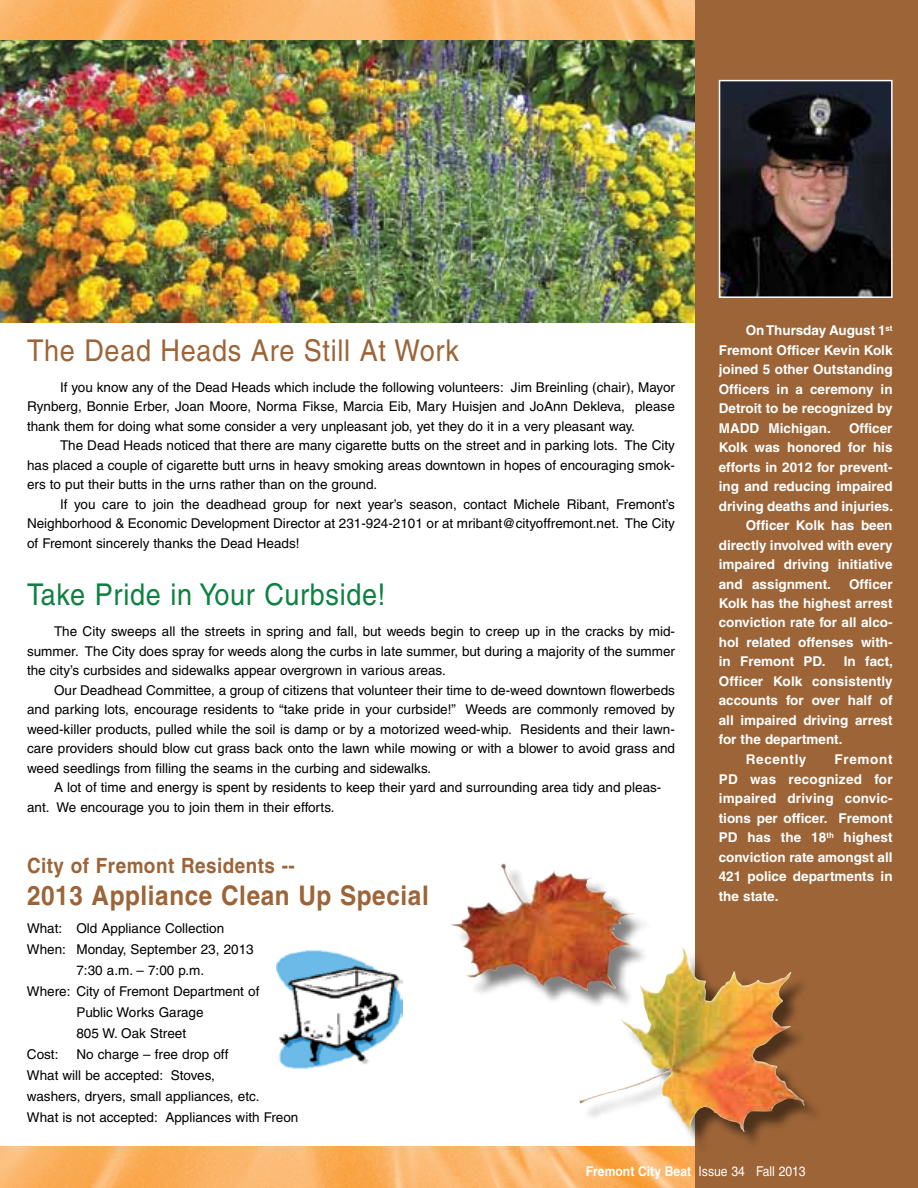
<style>
.page{position:relative;width:918px;height:1188px;background:#fff}
.page>*{position:absolute;margin:0;border:0;box-sizing:border-box;transform-origin:0 0}
.t1{font:30px "Helvetica";letter-spacing:.025em;color:#9c6437;scale:.9 1}
.t2{font:30px "Helvetica";letter-spacing:.025em;color:#0c8140;scale:.9 1}
.t3{font:700 27px "Helvetica";letter-spacing:.025em;color:#9c6437;scale:.9 1}
.t4{font:700 21px "Helvetica";letter-spacing:.025em;color:#9c6437;scale:.9 1}
.t5{font:13.5px/19.5px "Helvetica";color:#000;text-align:justify}
.t6{font:700 13.5px/19.5px "Helvetica";color:#fff;text-align:justify}
.t7{font:700 13.5px "Helvetica";color:#fff;scale:.9 1}
.t8{font:700 13.5px "Helvetica";letter-spacing:.05em;color:#fff}
.s1{font-weight:400}
</style>
<div class="page">
<img style="left:0;top:1146px;width:695px;height:42px">
<img style="left:0;top:39px;width:695px;height:284px">
<img style="left:277px;top:950px;width:126px;height:119px">
<div style="left:454px;top:866px;width:198px;height:142px;background:#000;opacity:.5"></div>
<img style="left:451px;top:864px;width:184px;height:127px">
<img style="left:0;top:0;width:695px;height:39px">
<div style="left:695px;top:0;width:223px;height:1188px;background:#9c6437"></div>
<img style="left:722px;top:83px;width:168px;height:212px">
<div style="left:719px;top:80px;width:174px;height:218px;border:2px solid #fff"></div>
<div style="left:582px;top:950px;width:241px;height:206px;background:#000;opacity:.5"></div>
<img style="left:579px;top:946px;width:226px;height:193px">
<h1 class="t1" style="left:27px;top:333px;width:482px">The Dead Heads Are Still At Work</h1>
<p class="t5" style="left:27px;top:377px;width:650px;text-indent:33px">If you know any of the Dead Heads which include the following volunteers: Jim Breinling (chair), Mayor Rynberg, Bonnie Erber, Joan Moore, Norma Fikse, Marcia Eib, Mary Huisjen and JoAnn Dekleva, please thank them for doing what some consider a very unpleasant job, yet they do it in a very pleasant way.</p>
<p class="t5" style="left:27px;top:436px;width:650px;text-indent:33px">The Dead Heads noticed that there are many cigarette butts on the street and in parking lots. The City has placed a couple of cigarette butt urns in heavy smoking areas downtown in hopes of encouraging smok&shy;ers to put their butts in the urns rather than on the ground.</p>
<p class="t5" style="left:27px;top:494px;width:649px;text-indent:33px">If you care to join the deadhead group for next year’s season, contact Michele Ribant, Fremont’s Neighborhood &amp; Economic Development Director at 231-924-2101 or at mribant@cityoffremont.net. The City of Fremont sincerely thanks the Dead Heads!</p>
<h1 class="t2" style="left:27px;top:577px;width:400px">Take Pride in Your Curbside!</h1>
<p class="t5" style="left:27px;top:622px;width:650px;text-indent:27px">The City sweeps all the streets in spring and fall, but weeds begin to creep up in the cracks by mid&shy;summer. The City does spray for weeds along the curbs in late summer, but during a majority of the summer the city’s curbsides and sidewalks appear overgrown in various areas.</p>
<p class="t5" style="left:27px;top:680px;width:650px;text-indent:27px">Our Deadhead Committee, a group of citizens that volunteer their time to de-weed downtown flowerbeds and parking lots, encourage residents to “take pride in your curbside!” Weeds are commonly removed by weed-killer products, pulled while the soil is damp or by a motorized weed-whip. Residents and their lawn&shy;care providers should blow cut grass back onto the lawn while mowing or with a blower to avoid grass and weed seedlings from filling the seams in the curbing and sidewalks.</p>
<p class="t5" style="left:27px;top:778px;width:636px;text-indent:27px">A lot of time and energy is spent by residents to keep their yard and surrounding area tidy and pleas&shy;ant. We encourage you to join them in their efforts.</p>
<h3 class="t4" style="left:27px;top:853px;width:299px">City of Fremont Residents --</h3>
<h2 class="t3" style="left:27px;top:879px;width:448px">2013 Appliance Clean Up Special</h2>
<p class="t5" style="left:27px;top:919px;width:199px">What: Old Appliance Collection</p>
<p class="t5" style="left:27px;top:940px;width:228px">When: Monday, September 23, 2013</p>
<p class="t5" style="left:76px;top:961px;width:129px">7:30 a.m. – 7:00 p.m.</p>
<p class="t5" style="left:27px;top:982px;width:234px">Where: City of Fremont Department of</p>
<p class="t5" style="left:76px;top:1003px;width:129px">Public Works Garage</p>
<p class="t5" style="left:76px;top:1024px;width:111px">805 W. Oak Street</p>
<p class="t5" style="left:27px;top:1045px;width:33px">Cost:</p>
<p class="t5" style="left:27px;top:1044px;width:273px;line-height:21px;text-align:left;text-indent:50px">No charge – free drop off<br>What will be accepted: Stoves,<br>washers, dryers, small appliances, etc.<br>What is not accepted: Appliances with Freon</p>
<p class="t6" style="left:719px;top:320px;width:175px;text-indent:27px">On Thursday August 1<sup>st </sup>Fremont Officer Kevin Kolk joined 5 other Outstanding Officers in a ceremony in Detroit to be recognized by MADD Michigan.</p>
<p class="t6" style="left:849px;top:418px;width:45px">Officer</p>
<p class="t6" style="left:719px;top:437px;width:175px">Kolk was honored for his</p>
<p class="t6" style="left:719px;top:457px;width:175px">efforts in 2012 for prevent-</p>
<p class="t6" style="left:719px;top:476px;width:175px">ing and reducing impaired</p>
<p class="t6" style="left:719px;top:496px;width:176px">driving deaths and injuries.</p>
<p class="t6" style="left:746px;top:515px;width:148px">Officer Kolk has been</p>
<p class="t6" style="left:719px;top:535px;width:175px">directly involved with every</p>
<p class="t6" style="left:719px;top:554px;width:175px">impaired driving initiative</p>
<p class="t6" style="left:719px;top:574px;width:114px">and assignment.</p>
<p class="t6" style="left:719px;top:574px;width:175px;text-indent:130px">Officer Kolk has the highest arrest conviction rate for all alco&shy;hol related offenses with&shy;in Fremont PD.</p>
<p class="t6" style="left:844px;top:652px;width:51px">In fact,</p>
<p class="t6" style="left:719px;top:671px;width:175px">Officer Kolk consistently</p>
<p class="t6" style="left:719px;top:691px;width:175px">accounts for over half of</p>
<p class="t6" style="left:719px;top:710px;width:175px">all impaired driving arrest</p>
<p class="t6" style="left:719px;top:730px;width:125px">for the department.</p>
<p class="t8" style="left:746px;top:751px;width:62px">Recently</p>
<p class="t6" style="left:719px;top:749px;width:175px;text-indent:116px">Fremont PD was recognized for impaired driving convic&shy;tions per officer. Fremont PD has the 18<sup>th</sup> highest conviction rate amongst all 421 police departments in the state.</p>
<p class="t7" style="left:586px;top:1163px;width:246px">Fremont City Beat <span class="s1">Issue 34 Fall 2013</span></p>
</div>
